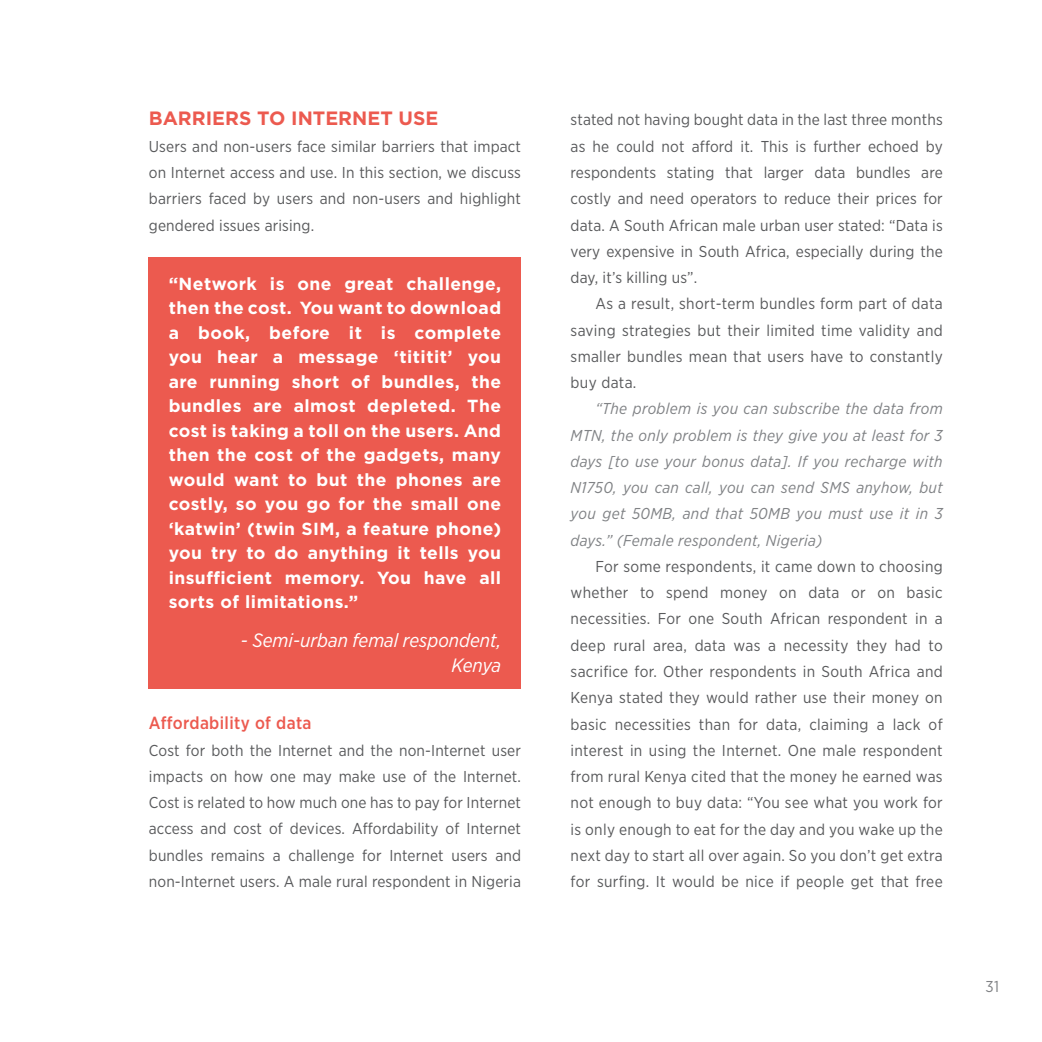
<style>
.page{position:relative;width:1042px;height:1042px;background:#fff}
.page>*{position:absolute;margin:0;border:0;box-sizing:border-box;transform-origin:0 0}
.t1{font:italic 19.25px/24.5px "Gotham Narrow";color:#fff;text-align:right}
.t2{font:700 19.25px "Gotham";color:#ec5a4f}
.t3{font:700 17.5px/24.5px "Gotham";letter-spacing:.025em;color:#fff;text-align:justify}
.t4{font:500 17.5px "Gotham Narrow";letter-spacing:.02em;color:#ec5a4f}
.t5{font:15.75px/26.2px "Gotham Narrow";letter-spacing:.01em;color:#58595b;text-align:justify}
.t6{font:italic 15.75px/26.2px "Gotham Narrow";letter-spacing:.02em;color:#808285;text-align:justify}
.t7{font:15.75px "Gotham Narrow";color:#808285}
</style>
<div class="page">
<div style="left:149px;top:257px;width:372px;height:432px;background:#ec5a4f"></div>
<p class="t2" style="left:149px;top:108px;width:291px">BARRIERS TO INTERNET USE</p>
<p class="t5" style="left:149px;top:133px;width:374px">Users and non-users face similar barriers that impact on Internet access and use. In this section, we discuss barriers faced by users and non-users and highlight gendered issues arising.</p>
<p class="t3" style="left:169px;top:271px;width:334px">“Network is one great challenge, then the cost. You want to download a book, before it is complete you hear a message ‘tititit’ you are running short of bundles, the bundles are almost depleted. The cost is taking a toll on the users. And then the cost of the gadgets, many would want to but the phones are costly, so you go for the small one ‘katwin’ (twin SIM, a feature phone) you try to do anything it tells you insufficient memory. You have all sorts of limitations.”</p>
<p class="t1" style="left:241px;top:628px;width:262px">- Semi-urban femal respondent,<br>Kenya</p>
<p class="t4" style="left:149px;top:712px;width:164px">Affordability of data</p>
<p class="t5" style="left:149px;top:737px;width:374px">Cost for both the Internet and the non-Internet user impacts on how one may make use of the Internet.<br>Cost is related to how much one has to pay for Internet access and cost of devices. Affordability of Internet bundles remains a challenge for Internet users and non-Internet users. A male rural respondent in Nigeria</p>
<p class="t5" style="left:570px;top:107px;width:374px">stated not having bought data in the last three months as he could not afford it. This is further echoed by respondents stating that larger data bundles are costly and need operators to reduce their prices for data. A South African male urban user stated: “Data is very expensive in South Africa, especially during the day, it’s killing us”.</p>
<p class="t5" style="left:570px;top:290px;width:374px;text-indent:25px">As a result, short-term bundles form part of data saving strategies but their limited time validity and smaller bundles mean that users have to constantly buy data.</p>
<p class="t6" style="left:570px;top:395px;width:374px;text-indent:25px">“The problem is you can subscribe the data from MTN, the only problem is they give you at least for 3 days [to use your bonus data]. If you recharge with N1750, you can call, you can send SMS anyhow, but you get 50MB, and that 50MB you must use it in 3 days.” (Female respondent, Nigeria)</p>
<p class="t5" style="left:570px;top:553px;width:374px;text-indent:25px">For some respondents, it came down to choosing whether to spend money on data or on basic necessities. For one South African respondent in a deep rural area, data was a necessity they had to sacrifice for. Other respondents in South Africa and Kenya stated they would rather use their money on basic necessities than for data, claiming a lack of interest in using the Internet. One male respondent from rural Kenya cited that the money he earned was not enough to buy data: “You see what you work for is only enough to eat for the day and you wake up the next day to start all over again. So you don’t get extra for surfing. It would be nice if people get that free</p>
<p class="t7" style="left:985px;top:977px;width:15px">31</p>
</div>
